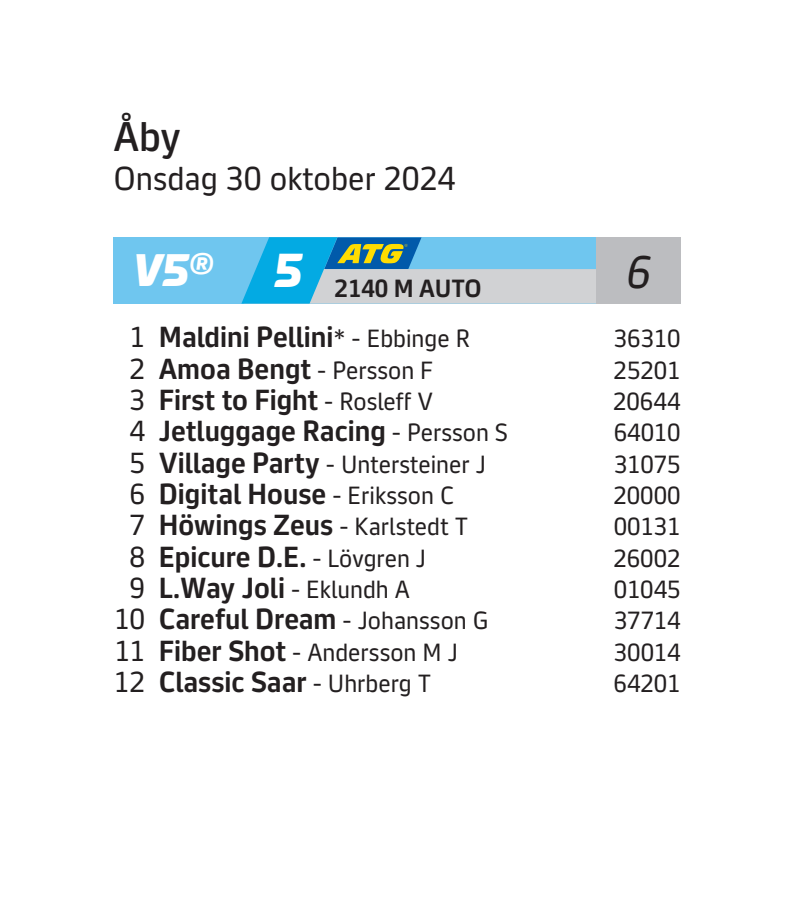
<style>
.page{position:relative;width:794px;height:908px;background:#fff}
.page>*{position:absolute;margin:0;border:0;box-sizing:border-box;transform-origin:0 0}
.t1{font:46px "ATG Rubrik";color:#fff}
.t2{font:44px "ATG Rubrik";color:#fff}
.t3{font:italic 44px "ATG Text";color:#231f20}
.t4{font:500 40px "ATG Text";color:#231f20}
.t5{font:32px "ATG Text";color:#231f20}
.HorseAndRider{font:700 28px "ATG Text";color:#231f20}
.S_REKORD{font:28px "ATG Text";color:#231f20}
.S_REKORD-2{font:24px "ATG Text";color:#231f20}
.HorseAndRider-2{font:24px "ATG Text";color:#231f20}
.t6{font:700 24px "ATG Text";color:#231f20}
.s1{font-weight:400;font-size:24px}
.s2{font-weight:700;font-size:28px}
</style>
<div class="page">
<div style="left:595px;top:237px;width:85px;height:66px;background:#bcbdc0"></div>
<svg style="left:113px;top:237px;width:483px;height:66px;background:#79bfdb"></svg>
<p class="t4" style="left:113px;top:113px;width:69px">Åby</p>
<p class="t5" style="left:113px;top:159px;width:343px">Onsdag 30 oktober 2024</p>
<p class="t2" style="left:134px;top:244px;width:80px">V5®</p>
<p class="t1" style="left:275px;top:243px;width:29px">5</p>
<p class="t6" style="left:334px;top:274px;width:149px">2140 M AUTO</p>
<p class="t3" style="left:626px;top:246px;width:26px">6</p>
<p class="S_REKORD" style="left:129px;top:320px;width:17px">1</p>
<p class="HorseAndRider" style="left:159px;top:320px;width:313px">Maldini Pellini<span class="s1">* - Ebbinge R</span></p>
<p class="S_REKORD-2" style="left:614px;top:324px;width:68px">36310</p>
<p class="S_REKORD" style="left:129px;top:352px;width:17px">2</p>
<p class="HorseAndRider" style="left:159px;top:351px;width:276px">Amoa Bengt <span class="s1">- Persson F</span></p>
<p class="S_REKORD-2" style="left:613px;top:356px;width:68px">25201</p>
<p class="S_REKORD" style="left:129px;top:383px;width:17px">3</p>
<p class="HorseAndRider" style="left:159px;top:383px;width:276px">First to Fight <span class="s1">- Rosleff V</span></p>
<p class="S_REKORD-2" style="left:613px;top:387px;width:69px">20644</p>
<p class="S_REKORD" style="left:129px;top:414px;width:17px">4</p>
<p class="HorseAndRider" style="left:159px;top:414px;width:351px">Jetluggage Racing <span class="s1">- Persson S</span></p>
<p class="S_REKORD-2" style="left:614px;top:418px;width:68px">64010</p>
<p class="S_REKORD" style="left:129px;top:446px;width:17px">5</p>
<p class="HorseAndRider-2" style="left:159px;top:449px;width:329px"><span class="s2">Village Party</span> - Untersteiner J</p>
<p class="S_REKORD-2" style="left:614px;top:449px;width:68px">31075</p>
<p class="S_REKORD" style="left:129px;top:477px;width:17px">6</p>
<p class="HorseAndRider" style="left:159px;top:477px;width:297px">Digital House <span class="s1">- Eriksson C</span></p>
<p class="S_REKORD-2" style="left:613px;top:481px;width:69px">20000</p>
<p class="S_REKORD" style="left:129px;top:508px;width:17px">7</p>
<p class="HorseAndRider" style="left:159px;top:508px;width:311px">Höwings Zeus <span class="s1">- Karlstedt T</span></p>
<p class="S_REKORD-2" style="left:614px;top:512px;width:68px">00131</p>
<p class="S_REKORD" style="left:129px;top:540px;width:17px">8</p>
<p class="HorseAndRider" style="left:159px;top:539px;width:269px">Epicure D.E. <span class="s1">- Lövgren J</span></p>
<p class="S_REKORD-2" style="left:613px;top:543px;width:69px">26002</p>
<p class="S_REKORD" style="left:129px;top:571px;width:17px">9</p>
<p class="HorseAndRider" style="left:159px;top:570px;width:253px">L.Way Joli <span class="s1">- Eklundh A</span></p>
<p class="S_REKORD-2" style="left:614px;top:575px;width:68px">01045</p>
<p class="S_REKORD" style="left:114px;top:602px;width:33px">10</p>
<p class="HorseAndRider" style="left:159px;top:602px;width:331px">Careful Dream <span class="s1">- Johansson G</span></p>
<p class="S_REKORD-2" style="left:614px;top:606px;width:68px">37714</p>
<p class="S_REKORD" style="left:114px;top:633px;width:32px">11</p>
<p class="HorseAndRider-2" style="left:159px;top:637px;width:301px"><span class="s2">Fiber Shot</span> - Andersson M J</p>
<p class="S_REKORD-2" style="left:614px;top:637px;width:68px">30014</p>
<p class="S_REKORD" style="left:114px;top:665px;width:33px">12</p>
<p class="HorseAndRider" style="left:159px;top:664px;width:274px">Classic Saar <span class="s1">- Uhrberg T</span></p>
<p class="S_REKORD-2" style="left:613px;top:669px;width:68px">64201</p>
</div>
